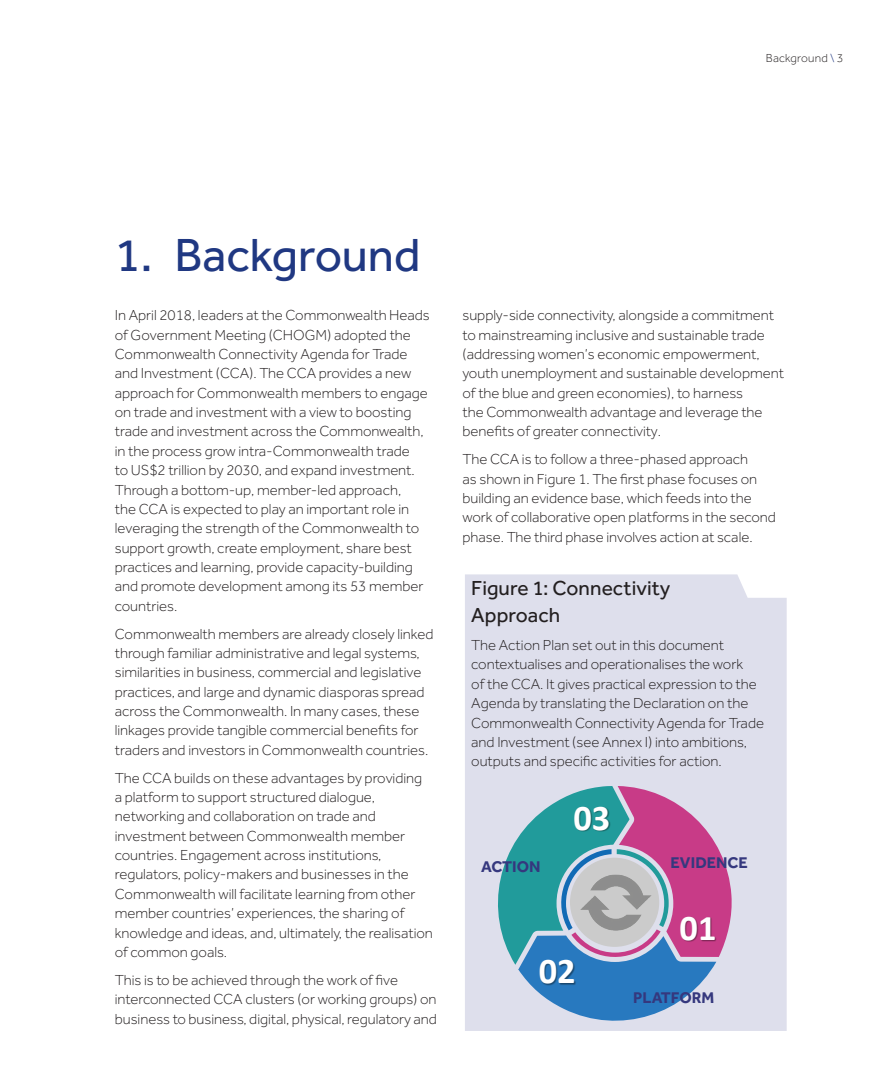
<style>
.page{position:relative;width:893px;height:1085px;background:#fff}
.page>*{position:absolute;margin:0;border:0;box-sizing:border-box;transform-origin:0 0}
.t1{font:48px "Effra";color:#203882}
.t2{font:700 36.3px "Calibri";color:#fff}
.t3{font:21px/27px "Effra";letter-spacing:.005em;color:#231f20}
.t4{font:700 16.05px "Effra";letter-spacing:-.005em;color:#35387e}
.t5{font:300 15px/19.4px "Effra";color:#231f20}
.t6{font:300 12px "Effra";letter-spacing:.02em;color:#231f20}
.s1{color:#203882}
</style>
<div class="page">
<div style="left:465px;top:574px;width:322px;height:456px;background:#dedfec"></div>
<svg style="left:483px;top:785px;width:250px;height:235px;background:#99a1c1"></svg>
<div style="left:570px;top:857px;width:89px;height:89px;background:#cbcbcb;border-radius:50%"></div>
<img style="left:657px;top:893px;width:85px;height:81px">
<img style="left:516px;top:937px;width:85px;height:80px">
<img style="left:551px;top:784px;width:85px;height:80px">
<img style="left:580px;top:866px;width:72px;height:72px">
<p class="t6" style="left:766px;top:51px;width:79px">Background <span class="s1">\</span> 3</p>
<h1 class="t1" style="left:115px;top:227px;width:307px">1. Background</h1>
<p class="t5" style="left:115px;top:305px;width:317px">In April 2018, leaders at the Commonwealth Heads of Government Meeting (CHOGM) adopted the Commonwealth Connectivity Agenda for Trade and Investment (CCA). The CCA provides a new approach for Commonwealth members to engage on trade and investment with a view to boosting trade and investment across the Commonwealth, in the process grow intra-Commonwealth trade<br>to US$2 trillion by 2030, and expand investment.<br>Through a bottom-up, member-led approach,<br>the CCA is expected to play an important role in leveraging the strength of the Commonwealth to support growth, create employment, share best practices and learning, provide capacity-building and promote development among its 53 member countries.</p>
<p class="t5" style="left:115px;top:623px;width:320px">Commonwealth members are already closely linked through familiar administrative and legal systems, similarities in business, commercial and legislative practices, and large and dynamic diasporas spread across the Commonwealth. In many cases, these linkages provide tangible commercial benefits for traders and investors in Commonwealth countries.</p>
<p class="t5" style="left:115px;top:767px;width:320px">The CCA builds on these advantages by providing a platform to support structured dialogue, networking and collaboration on trade and investment between Commonwealth member countries. Engagement across institutions, regulators, policy-makers and businesses in the Commonwealth will facilitate learning from other member countries’ experiences, the sharing of knowledge and ideas, and, ultimately, the realisation of common goals.</p>
<p class="t5" style="left:115px;top:969px;width:324px">This is to be achieved through the work of five interconnected CCA clusters (or working groups) on business to business, digital, physical, regulatory and</p>
<p class="t5" style="left:462px;top:305px;width:323px">supply-side connectivity, alongside a commitment to mainstreaming inclusive and sustainable trade (addressing women’s economic empowerment, youth unemployment and sustainable development of the blue and green economies), to harness<br>the Commonwealth advantage and leverage the benefits of greater connectivity.</p>
<p class="t5" style="left:462px;top:449px;width:315px">The CCA is to follow a three-phased approach<br>as shown in Figure 1. The first phase focuses on building an evidence base, which feeds into the work of collaborative open platforms in the second phase. The third phase involves action at scale.</p>
<h3 class="t3" style="left:471px;top:574px;width:201px">Figure 1: Connectivity<br>Approach</h3>
<p class="t5" style="left:471px;top:635px;width:294px">The Action Plan set out in this document contextualises and operationalises the work<br>of the CCA. It gives practical expression to the Agenda by translating the Declaration on the Commonwealth Connectivity Agenda for Trade and Investment (see Annex I) into ambitions, outputs and specific activities for action.</p>
<h2 class="t2" style="left:573px;top:791px;width:38px">03</h2>
<p class="t4" style="left:481px;top:856px;width:61px">ACTION</p>
<p class="t4" style="left:670px;top:852px;width:79px">EVIDENCE</p>
<h2 class="t2" style="left:539px;top:945px;width:38px">02</h2>
<h2 class="t2" style="left:680px;top:901px;width:38px">01</h2>
<p class="t4" style="left:633px;top:988px;width:83px">PLATFORM</p>
</div>
